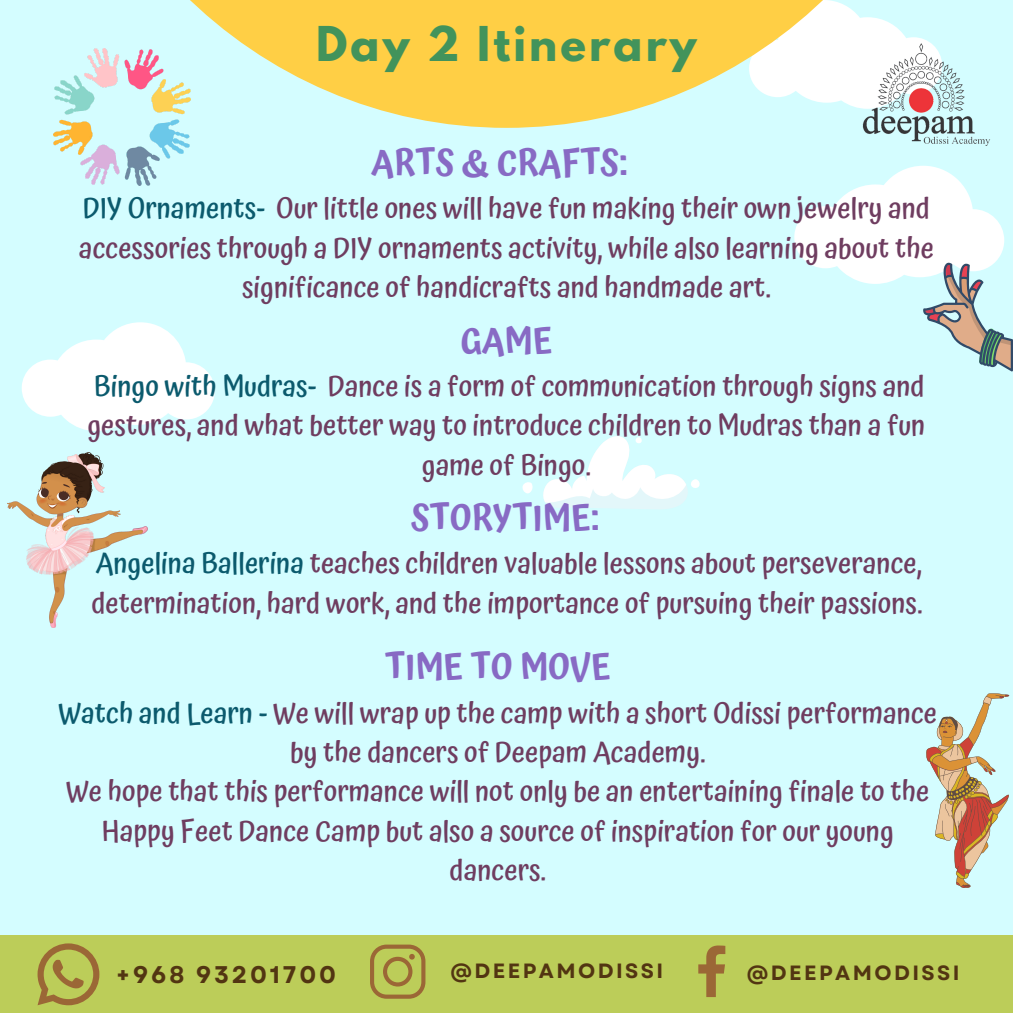
<style>
.page{position:relative;width:1013px;height:1013px;background:#fff}
.page>*{position:absolute;margin:0;border:0;box-sizing:border-box;transform-origin:0 0}
.t1{font:700 42.5px "League Spartan";letter-spacing:.075em;color:#42935b}
.t2{font:600 35px "Atma";color:#886ac4}
.t3{font:500 28.75px/39.4px "Atma";color:#6f3d60;text-align:center}
.t4{font:700 24px "Garet";letter-spacing:.12em;color:#523512}
.t5{font:700 20.62px "Garet";letter-spacing:.12em;color:#523512}
.s1{color:#0b5a6d}
</style>
<div class="page">
<div style="left:0;top:0;width:1012px;height:1012px;background:#d4fdff"></div>
<svg style="left:22px;top:322px;width:193px;height:109px"></svg>
<svg style="left:543px;top:436px;width:157px;height:73px"></svg>
<svg style="left:522px;top:482px;width:11px;height:11px"></svg>
<img style="left:863px;top:116px;width:127px;height:30px">
<svg style="left:794px;top:166px;width:218px;height:205px"></svg>
<img style="left:8px;top:452px;width:139px;height:176px">
<div style="left:0;top:935px;width:1012px;height:77px;background:#bccd59"></div>
<svg style="left:38px;top:943px;width:61px;height:62px"></svg>
<svg style="left:370px;top:944px;width:55px;height:54px"></svg>
<svg style="left:698px;top:945px;width:27px;height:52px"></svg>
<svg style="left:94px;top:0;width:871px;height:128px;fill:#ffcf45"></svg>
<svg style="left:926px;top:693px;width:83px;height:195px"></svg>
<img style="left:53px;top:49px;width:137px;height:137px">
<p class="t1" style="left:316px;top:22px;width:382px">Day 2 Itinerary</p>
<p class="t2" style="left:371px;top:142px;width:257px">ARTS &amp; CRAFTS:</p>
<p class="t3" style="left:79px;top:188px;width:856px"><span class="s1">DIY Ornaments-</span> Our little ones will have fun making their own jewelry and accessories through a DIY ornaments activity, while also learning about the significance of handicrafts and handmade art.</p>
<p class="t2" style="left:460px;top:320px;width:94px">GAME</p>
<p class="t3" style="left:87px;top:366px;width:839px"><span class="s1">Bingo with Mudras-</span> Dance is a form of communication through signs and gestures, and what better way to introduce children to Mudras than a fun game of Bingo.</p>
<p class="t2" style="left:411px;top:497px;width:189px">STORYTIME:</p>
<p class="t3" style="left:91px;top:543px;width:832px;text-align:left"><span class="s1">Angelina Ballerina</span> teaches children valuable lessons about perseverance, determination, hard work, and the importance of pursuing their passions.</p>
<p class="t2" style="left:385px;top:646px;width:228px">TIME TO MOVE</p>
<p class="t3" style="left:59px;top:693px;width:880px"><span class="s1">Watch and Learn -</span> We will wrap up the camp with a short Odissi performance by the dancers of Deepam Academy.</p>
<p class="t3" style="left:66px;top:771px;width:864px">We hope that this performance will not only be an entertaining finale to the<br>Happy Feet Dance Camp but also a source of inspiration for our young dancers.</p>
<p class="t4" style="left:116px;top:956px;width:221px">+968 93201700</p>
<p class="t5" style="left:450px;top:955px;width:214px">@DEEPAMODISSI</p>
<p class="t5" style="left:746px;top:957px;width:214px">@DEEPAMODISSI</p>
</div>
